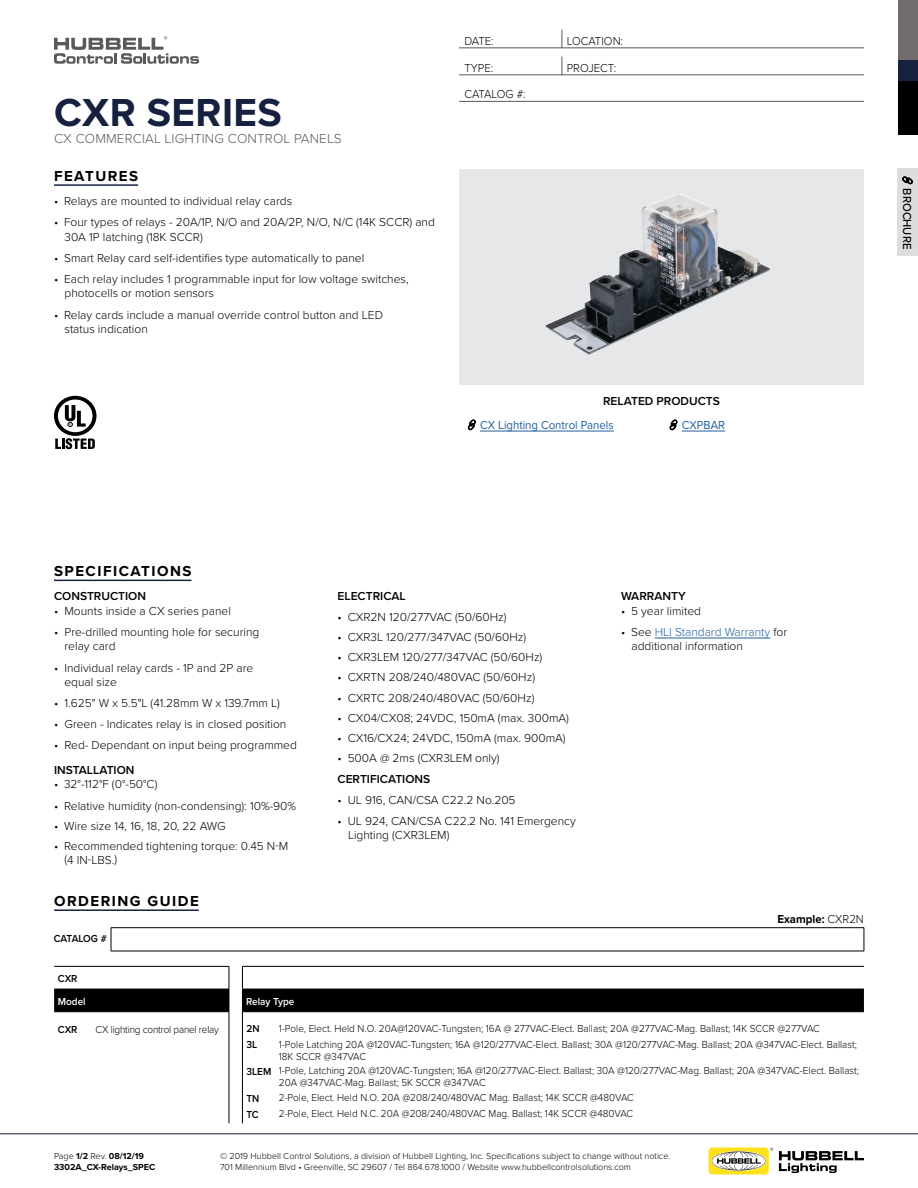
<style>
.page{position:relative;width:918px;height:1188px;background:#fff}
.page>*{position:absolute;margin:0;border:0;box-sizing:border-box;transform-origin:0 0}
.t1{font:700 40.5px "Proxima Nova";letter-spacing:.01em;color:#15213f}
.t2{font:700 15px "Proxima Nova";letter-spacing:.1em;color:#000}
.t3{font:300 13.5px "Proxima Nova";letter-spacing:.01em;color:#58595b}
.t4{font:300 12px/14.4px "Proxima Nova";color:#000}
.t5{font:600 12px "Proxima Nova";color:#000}
.t6{font:12px "Proxima Nova";color:#215e9e;scale:.95 1}
.t7{font:300 12px "Proxima Nova";color:#000;scale:.95 1}
.t8{font:700 12px "Proxima Nova";color:#000;scale:.95 1}
.t9{font:300 12px "Proxima Nova";letter-spacing:-.02em;color:#000;scale:.95 1}
.t10{font:500 12px "Proxima Nova";color:#000;scale:.95 1}
.t11{font:300 10.5px/12px "Proxima Nova";color:#000;scale:.95 1}
.t12{font:300 10.5px "Proxima Nova";letter-spacing:-.02em;color:#000;scale:.95 1}
.t13{font:600 10.5px "Proxima Nova";color:#000;scale:.95 1}
.t14{font:600 10.5px "Proxima Nova";color:#fff;scale:.95 1}
.t15{font:600 10.5px "Proxima Nova";letter-spacing:-.02em;color:#000;scale:.95 1}
.t16{font:300 9px/10.8px "Proxima Nova";color:#000}
.t17{font:700 9px/10.8px "Proxima Nova";color:#000}
.s1{color:#215e9e}
.s2{font-weight:300}
.s3{font-weight:600}
</style>
<div class="page">
<hr style="left:0;top:1134px;width:918px;height:1px;background:#15213f">
<svg style="left:779px;top:1151px;width:85px;height:22px"></svg>
<div style="left:708px;top:1148px;width:61px;height:26px;background:#ffe01c;border-radius:5px"></div>
<svg style="left:711px;top:1151px;width:55px;height:20px"></svg>
<svg style="left:712px;top:1148px;width:61px;height:22px"></svg>
<svg style="left:54px;top:36px;width:145px;height:28px"></svg>
<div style="left:898px;top:81px;width:20px;height:54px;background:#000"></div>
<div style="left:898px;top:0;width:20px;height:61px;background:#6f6c6b"></div>
<div style="left:898px;top:61px;width:20px;height:20px;background:#15213f"></div>
<div style="left:459px;top:169px;width:405px;height:216px;background:#e6e7e8"></div>
<img style="left:546px;top:194px;width:224px;height:161px">
<hr style="left:54px;top:184px;width:84px;height:2px;background:#15213f">
<div style="left:898px;top:169px;width:20px;height:87px;background:#dcddde"></div>
<hr style="left:459px;top:48px;width:405px;height:1px;background:#58595b">
<svg style="left:562px;top:30px;width:1px;height:18px"></svg>
<hr style="left:459px;top:75px;width:405px;height:1px;background:#58595b">
<svg style="left:562px;top:57px;width:1px;height:18px"></svg>
<hr style="left:655px;top:638px;width:115px;height:1px;background:#215e9e">
<hr style="left:54px;top:580px;width:137px;height:1px;background:#15213f">
<hr style="left:459px;top:101px;width:405px;height:1px;background:#58595b">
<hr style="left:54px;top:909px;width:145px;height:2px;background:#15213f">
<hr style="left:54px;top:966px;width:175px;height:1px;background:#000">
<hr style="left:242px;top:966px;width:622px;height:1px;background:#000">
<hr style="left:242px;top:1012px;width:1px;height:111px;background:#000">
<svg style="left:54px;top:967px;width:810px;height:45px"></svg>
<hr style="left:229px;top:1012px;width:1px;height:111px;background:#000">
<hr style="left:111px;top:927px;width:753px;height:1px;background:#000">
<svg style="left:111px;top:928px;width:1px;height:23px"></svg>
<svg style="left:864px;top:928px;width:1px;height:23px"></svg>
<hr style="left:111px;top:951px;width:753px;height:1px;background:#000">
<svg style="left:54px;top:396px;width:42px;height:53px"></svg>
<svg style="left:902px;top:176px;width:11px;height:8px"></svg>
<svg style="left:467px;top:419px;width:259px;height:13px"></svg>
<h1 class="t1" style="left:54px;top:83px;width:229px">CXR SERIES</h1>
<p class="t3" style="left:54px;top:128px;width:289px">CX COMMERCIAL LIGHTING CONTROL PANELS</p>
<p class="t2" style="left:54px;top:164px;width:86px">FEATURES</p>
<p class="t4" style="left:54px;top:193px;width:240px">• Relays are mounted to individual relay cards</p>
<p class="t4" style="left:64px;top:215px;width:372px;text-indent:-10px">• Four types of relays - 20A/1P, N/O and 20A/2P, N/O, N/C (14K SCCR) and<br>30A 1P latching (18K SCCR)</p>
<p class="t4" style="left:54px;top:250px;width:312px">• Smart Relay card self-identifies type automatically to panel</p>
<p class="t4" style="left:64px;top:271px;width:346px;text-indent:-10px">• Each relay includes 1 programmable input for low voltage switches, photocells or motion sensors</p>
<p class="t4" style="left:65px;top:307px;width:320px;text-indent:-11px">• Relay cards include a manual override control button and LED status indication</p>
<p class="t7" style="left:464px;top:32px;width:32px">DATE:</p>
<p class="t7" style="left:567px;top:32px;width:61px">LOCATION:</p>
<p class="t7" style="left:464px;top:59px;width:32px">TYPE:</p>
<p class="t7" style="left:567px;top:59px;width:54px">PROJECT:</p>
<p class="t9" style="left:464px;top:85px;width:66px">CATALOG #:</p>
<p class="t5" style="left:603px;top:392px;width:118px">RELATED PRODUCTS</p>
<p class="t6" style="left:480px;top:416px;width:142px">CX Lighting Control Panels</p>
<p class="t6" style="left:682px;top:416px;width:47px">CXPBAR</p>
<p class="t10" style="left:916px;top:188px;width:65px;rotate:90deg">BROCHURE</p>
<p class="t2" style="left:54px;top:560px;width:139px">SPECIFICATIONS</p>
<p class="t5" style="left:54px;top:588px;width:94px">CONSTRUCTION</p>
<p class="t4" style="left:54px;top:603px;width:178px">• Mounts inside a CX series panel</p>
<p class="t4" style="left:64px;top:624px;width:196px;text-indent:-10px">• Pre-drilled mounting hole for securing relay card</p>
<p class="t4" style="left:64px;top:660px;width:190px;text-indent:-10px">• Individual relay cards - 1P and 2P are equal size</p>
<p class="t4" style="left:54px;top:695px;width:227px">• 1.625" W x 5.5"L (41.28mm W x 139.7mm L)</p>
<p class="t4" style="left:54px;top:716px;width:234px">• Green - Indicates relay is in closed position</p>
<p class="t4" style="left:54px;top:738px;width:244px">• Red- Dependant on input being programmed</p>
<p class="t5" style="left:54px;top:761px;width:82px">INSTALLATION</p>
<p class="t4" style="left:54px;top:777px;width:105px">• 32°-112°F (0°-50°C)</p>
<p class="t4" style="left:54px;top:798px;width:244px">• Relative humidity (non-condensing): 10%-90%</p>
<p class="t4" style="left:54px;top:818px;width:173px">• Wire size 14, 16, 18, 20, 22 AWG</p>
<p class="t4" style="left:64px;top:839px;width:225px;line-height:13.5px;text-indent:-10px">• Recommended tightening torque: 0.45 N-M (4 IN-LBS.)</p>
<p class="t2" style="left:54px;top:890px;width:146px">ORDERING GUIDE</p>
<p class="t15" style="left:54px;top:931px;width:57px">CATALOG #</p>
<p class="t5" style="left:338px;top:588px;width:70px">ELECTRICAL</p>
<p class="t4" style="left:338px;top:609px;width:170px">• CXR2N 120/277VAC (50/60Hz)</p>
<p class="t4" style="left:338px;top:629px;width:190px">• CXR3L 120/277/347VAC (50/60Hz)</p>
<p class="t4" style="left:338px;top:649px;width:206px">• CXR3LEM 120/277/347VAC (50/60Hz)</p>
<p class="t4" style="left:338px;top:670px;width:199px">• CXRTN 208/240/480VAC (50/60Hz)</p>
<p class="t4" style="left:338px;top:690px;width:198px">• CXRTC 208/240/480VAC (50/60Hz)</p>
<p class="t4" style="left:338px;top:710px;width:233px">• CX04/CX08; 24VDC, 150mA (max. 300mA)</p>
<p class="t4" style="left:338px;top:730px;width:230px">• CX16/CX24; 24VDC, 150mA (max. 900mA)</p>
<p class="t4" style="left:338px;top:751px;width:164px">• 500A @ 2ms (CXR3LEM only)</p>
<p class="t5" style="left:338px;top:770px;width:94px">CERTIFICATIONS</p>
<p class="t4" style="left:338px;top:792px;width:180px">• UL 916, CAN/CSA C22.2 No.205</p>
<p class="t4" style="left:348px;top:813px;width:229px;text-indent:-10px">• UL 924, CAN/CSA C22.2 No. 141 Emergency<br>Lighting (CXR3LEM)</p>
<p class="t5" style="left:621px;top:588px;width:66px">WARRANTY</p>
<p class="t4" style="left:621px;top:603px;width:82px">• 5 year limited</p>
<p class="t4" style="left:632px;top:624px;width:157px;text-indent:-10px">• See <span class="s1">HLI Standard Warranty</span> for additional information</p>
<p class="t8" style="left:778px;top:910px;width:92px">Example: <span class="s2">CXR2N</span></p>
<p class="t13" style="left:58px;top:971px;width:22px">CXR</p>
<p class="t14" style="left:58px;top:993px;width:31px">Model</p>
<p class="t14" style="left:246px;top:993px;width:52px">Relay Type</p>
<p class="t13" style="left:58px;top:1022px;width:22px">CXR</p>
<p class="t12" style="left:96px;top:1022px;width:132px">CX lighting control panel relay</p>
<p class="t13" style="left:246px;top:1021px;width:15px">2N</p>
<p class="t11" style="left:279px;top:1022px;width:571px">1-Pole, Elect. Held N.O. 20A@120VAC-Tungsten; 16A @ 277VAC-Elect. Ballast; 20A @277VAC-Mag. Ballast; 14K SCCR @277VAC</p>
<p class="t13" style="left:246px;top:1037px;width:13px">3L</p>
<p class="t11" style="left:279px;top:1038px;width:610px">1-Pole Latching 20A @120VAC-Tungsten; 16A @120/277VAC-Elect. Ballast; 30A @120/277VAC-Mag. Ballast; 20A @347VAC-Elect. Ballast;<br>18K SCCR @347VAC</p>
<p class="t11" style="left:279px;top:1064px;width:612px;text-indent:-32px"><span class="s3">3LEM</span> 1-Pole, Latching 20A @120VAC-Tungsten; 16A @120/277VAC-Elect. Ballast; 30A @120/277VAC-Mag. Ballast; 20A @347VAC-Elect. Ballast;<br>20A @347VAC-Mag. Ballast; 5K SCCR @347VAC</p>
<p class="t13" style="left:246px;top:1090px;width:15px">TN</p>
<p class="t11" style="left:279px;top:1091px;width:375px">2-Pole, Elect. Held N.O. 20A @208/240/480VAC Mag. Ballast; 14K SCCR @480VAC</p>
<p class="t13" style="left:246px;top:1106px;width:14px">TC</p>
<p class="t11" style="left:279px;top:1107px;width:374px">2-Pole, Elect. Held N.C. 20A @208/240/480VAC Mag. Ballast; 14K SCCR @480VAC</p>
<p class="t17" style="left:54px;top:1151px;width:103px"><span class="s2">Page</span> 1/2 <span class="s2">Rev.</span> 08/12/19<br>3302A_CX-Relays_SPEC</p>
<p class="t16" style="left:220px;top:1150px;width:452px">© 2019 Hubbell Control Solutions, a division of Hubbell Lighting, Inc. Specifications subject to change without notice.<br>701 Millennium Blvd • Greenville, SC 29607 / Tel 864.678.1000 / Website www.hubbellcontrolsolutions.com</p>
</div>
